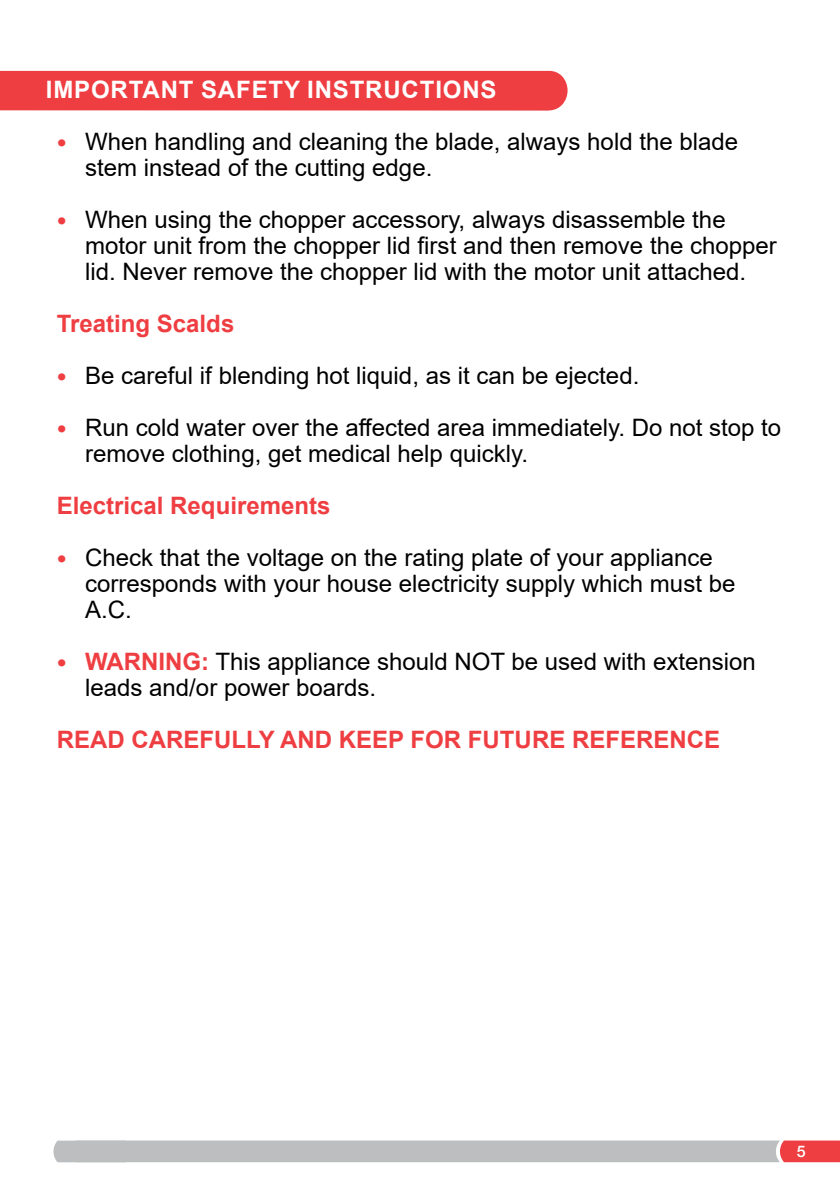
<style>
.page{position:relative;width:840px;height:1191px;background:#fff}
.page>*{position:absolute;margin:0;border:0;box-sizing:border-box;transform-origin:0 0}
.t1{font:24px/26px "Arial";color:#000}
.t2{font:700 24px "Arial";color:#ef3e42}
.t3{font:700 24px "Arial";letter-spacing:.035em;color:#fff}
.t4{font:500 16px "Helvetica Neue LT Std";color:#fff}
.s1{font-family:"Helvetica Neue LT Std";font-weight:700;font-size:20px;color:#ef3e42}
.s2{font-weight:700;color:#ef3e42}
</style>
<div class="page">
<svg style="left:53px;top:1140px;width:786px;height:22px;background:#c1b6b9"></svg>
<div style="left:0;top:71px;width:567px;height:40px;background:#ef3e42"></div>
<p class="t3" style="left:46px;top:73px;width:452px">IMPORTANT SAFETY INSTRUCTIONS</p>
<p class="t1" style="left:85px;top:128px;width:654px;text-indent:-28px"><span class="s1">•</span> When handling and cleaning the blade, always hold the blade stem instead of the cutting edge.</p>
<p class="t1" style="left:85px;top:206px;width:692px;text-indent:-28px"><span class="s1">•</span> When using the chopper accessory, always disassemble the motor unit from the chopper lid first and then remove the chopper lid. Never remove the chopper lid with the motor unit attached.</p>
<p class="t2" style="left:57px;top:307px;width:179px">Treating Scalds</p>
<p class="t1" style="left:57px;top:362px;width:583px"><span class="s1">•</span> Be careful if blending hot liquid, as it can be ejected.</p>
<p class="t1" style="left:85px;top:414px;width:697px;text-indent:-28px"><span class="s1">•</span> Run cold water over the affected area immediately. Do not stop to remove clothing, get medical help quickly.</p>
<p class="t2" style="left:57px;top:489px;width:275px">Electrical Requirements</p>
<p class="t1" style="left:85px;top:544px;width:651px;text-indent:-28px"><span class="s1">•</span> Check that the voltage on the rating plate of your appliance corresponds with your house electricity supply which must be<br>A.C.</p>
<p class="t1" style="left:85px;top:648px;width:672px;text-indent:-28px"><span class="s1">•</span> <span class="s2">WARNING:</span> This appliance should NOT be used with extension leads and/or power boards.</p>
<p class="t2" style="left:57px;top:723px;width:664px">READ CAREFULLY AND KEEP FOR FUTURE REFERENCE</p>
<p class="t4" style="left:796px;top:1141px;width:10px">5</p>
</div>
